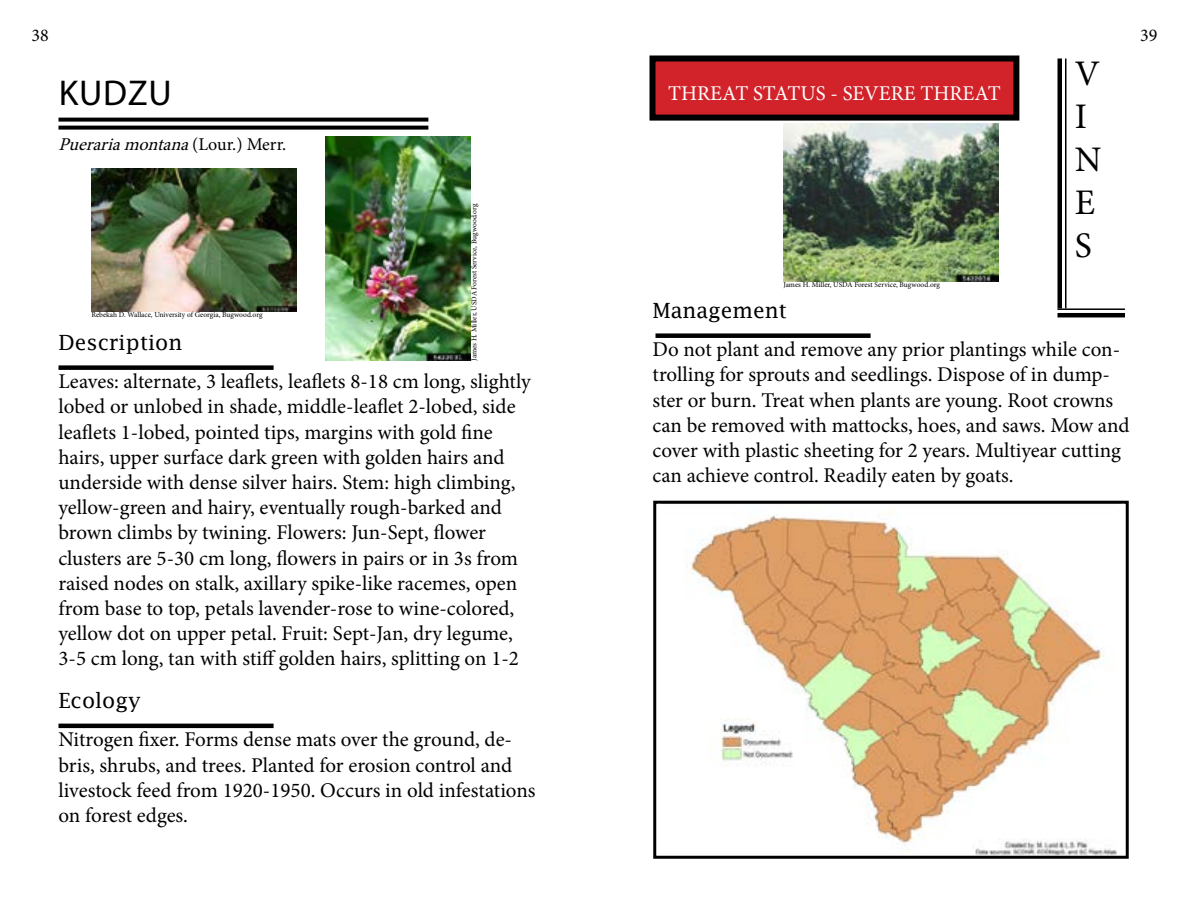
<style>
.page{position:relative;width:1188px;height:918px;background:#fff}
.page>*{position:absolute;margin:0;border:0;box-sizing:border-box;transform-origin:0 0}
.t1{font:36px/43.2px "Minion Pro";color:#000}
.t2{font:36px "Myriad Pro";letter-spacing:.02em;color:#000}
.t3{font:21px/25.2px "Minion Pro";color:#000}
.t4{font:21px "Lucida Fax";color:#000}
.t5{font:21px "Minion Pro";color:#fff}
.t6{font:italic 18px "Minion Pro";color:#000}
.t7{font:18px "Minion Pro";color:#000}
.t8{font:7.5px "Minion Pro";color:#000}
.s1{font-style:normal}
</style>
<div class="page">
<svg style="left:58px;top:118px;width:370px;height:4px"></svg>
<svg style="left:58px;top:126px;width:370px;height:4px"></svg>
<div style="left:652px;top:58px;width:364px;height:60px;background:#d2232a"></div>
<div style="left:650px;top:56px;width:369px;height:65px;border:6px solid #000"></div>
<hr style="left:1065px;top:58px;width:2px;height:250px;background:#000">
<hr style="left:1058px;top:58px;width:4px;height:250px;background:#000">
<hr style="left:1058px;top:308px;width:67px;height:2px;background:#000">
<hr style="left:1058px;top:313px;width:67px;height:4px;background:#000">
<div style="left:58px;top:365px;width:216px;height:5px;background:#000"></div>
<hr style="left:58px;top:724px;width:216px;height:4px;background:#000">
<div style="left:656px;top:333px;width:215px;height:5px;background:#000"></div>
<img style="left:685px;top:514px;width:432px;height:341px">
<div style="left:653px;top:501px;width:476px;height:358px;border:3px solid #000"></div>
<img style="left:325px;top:137px;width:146px;height:224px">
<img style="left:783px;top:124px;width:216px;height:158px">
<img style="left:91px;top:169px;width:206px;height:142px">
<p class="t7" style="left:31px;top:23px;width:19px">38</p>
<p class="t7" style="left:1140px;top:23px;width:19px">39</p>
<h1 class="t1" style="left:1075px;top:52px;width:28px">V<br>I<br>N<br>E<br>S</h1>
<h1 class="t2" style="left:59px;top:70px;width:114px">KUDZU</h1>
<p class="t6" style="left:58px;top:132px;width:229px">Puerariamontana<span class="s1">( L o u r . ) M e r r .</span></p>
<p class="t5" style="left:668px;top:79px;width:334px">THREAT STATUS - SEVERE THREAT</p>
<p class="t8" style="left:469px;top:361px;width:158px;rotate:-90deg">James H. Miller, USDA Forest Service, Bugwood.org</p>
<p class="t8" style="left:783px;top:280px;width:158px">James H. Miller, USDA Forest Service, Bugwood.org</p>
<p class="t4" style="left:653px;top:298px;width:136px">Management</p>
<p class="t8" style="left:91px;top:310px;width:173px">Rebekah D. Wallace, University of Georgia, Bugwood.org</p>
<p class="t4" style="left:58px;top:330px;width:125px">Description</p>
<p class="t3" style="left:653px;top:337px;width:479px">Do not plant and remove any prior plantings while con&shy;trolling for sprouts and seedlings. Dispose of in dump&shy;ster or burn. Treat when plants are young. Root crowns can be removed with mattocks, hoes, and saws. Mow and cover with plastic sheeting for 2 years. Multiyear cutting can achieve control. Readily eaten by goats.</p>
<p class="t3" style="left:58px;top:369px;width:474px">Leaves: alternate, 3 leaflets, leaflets 8-18 cm long, slightly lobed or unlobed in shade, middle-leaflet 2-lobed, side leaflets 1-lobed, pointed tips, margins with gold fine hairs, upper surface dark green with golden hairs and underside with dense silver hairs. Stem: high climbing, yellow-green and hairy, eventually rough-barked and brown climbs by twining. Flowers: Jun-Sept, flower clusters are 5-30 cm long, flowers in pairs or in 3s from raised nodes on stalk, axillary spike-like racemes, open from base to top, petals lavender-rose to wine-colored, yellow dot on upper petal. Fruit: Sept-Jan, dry legume, 3-5 cm long, tan with stiff golden hairs, splitting on 1-2</p>
<p class="t4" style="left:58px;top:688px;width:84px">Ecology</p>
<p class="t3" style="left:58px;top:727px;width:478px">Nitrogen fixer. Forms dense mats over the ground, de&shy;bris, shrubs, and trees. Planted for erosion control and livestock feed from 1920-1950. Occurs in old infestations on forest edges.</p>
</div>
